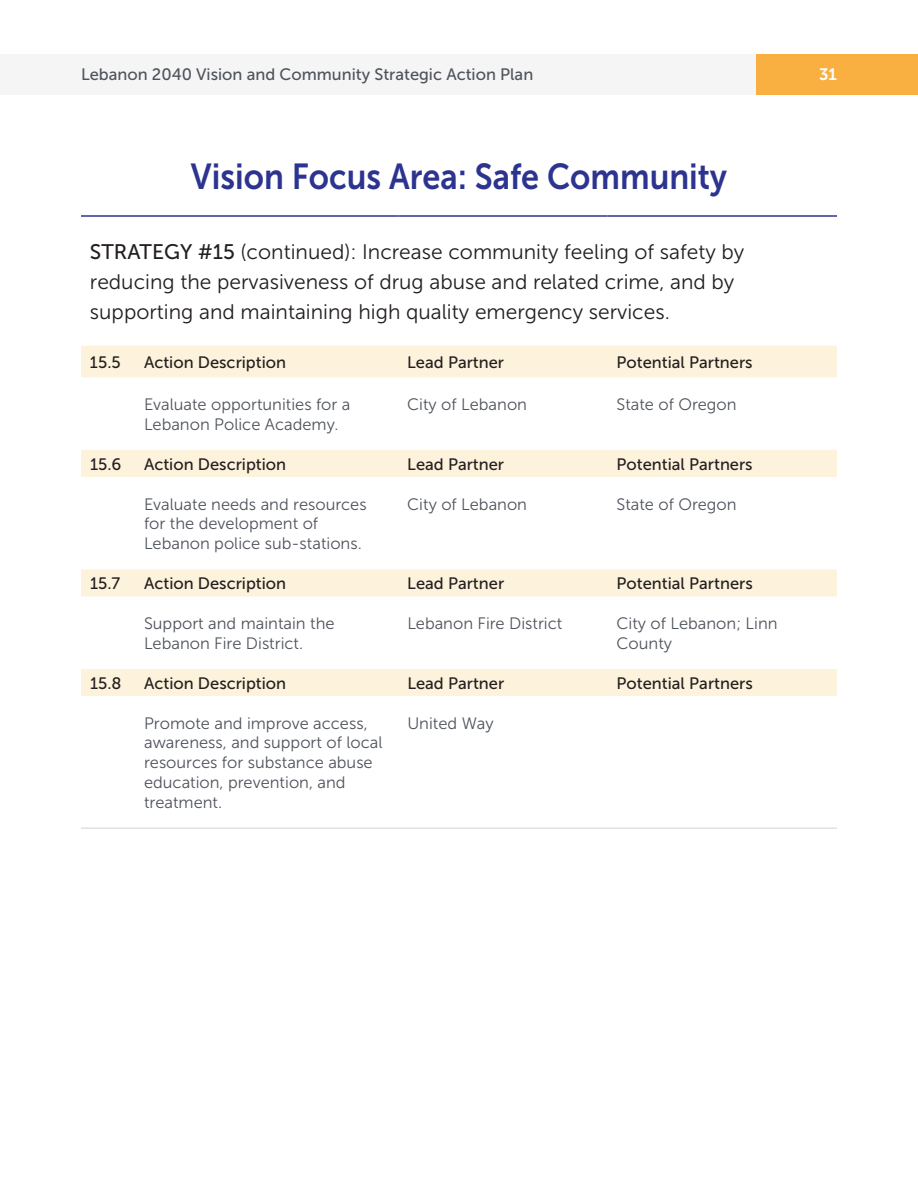
<style>
.page{position:relative;width:918px;height:1188px;background:#fff}
.page>*{position:absolute;margin:0;border:0;box-sizing:border-box;transform-origin:0 0}
.t1{font:36px "Museo Sans 700";color:#2c3490;scale:.9 1}
.t2{font:21px/30px "Museo Sans 300";color:#231f20}
.t3{font:16.5px/19.8px "Museo Sans 300";color:#4f535c}
.t4{font:16.5px "Museo Sans 500";color:#231f20}
.t5{font:16.5px "Museo Sans 500";color:#4f535c}
.t6{font:16.5px "Museo Sans 700";color:#fff}
.s1{font-family:"Museo Sans 500"}
</style>
<div class="page">
<div style="left:0;top:54px;width:771px;height:40px;background:#f5f5f6"></div>
<div style="left:756px;top:54px;width:162px;height:40px;background:#fab040"></div>
<svg style="left:81px;top:346px;width:756px;height:350px"></svg>
<hr style="left:81px;top:215px;width:54px;height:2px;background:#2c3490">
<hr style="left:135px;top:215px;width:263px;height:2px;background:#2c3490">
<hr style="left:398px;top:215px;width:210px;height:2px;background:#2c3490">
<hr style="left:608px;top:215px;width:229px;height:2px;background:#2c3490">
<hr style="left:81px;top:828px;width:54px;height:1px;background:#d1d2d4">
<hr style="left:135px;top:828px;width:263px;height:1px;background:#d1d2d4">
<hr style="left:398px;top:828px;width:210px;height:1px;background:#d1d2d4">
<hr style="left:608px;top:828px;width:229px;height:1px;background:#d1d2d4">
<p class="t5" style="left:81px;top:66px;width:454px">Lebanon 2040 Vision and Community Strategic Action Plan</p>
<p class="t6" style="left:819px;top:66px;width:19px">31</p>
<h1 class="t1" style="left:191px;top:157px;width:597px">Vision Focus Area: Safe Community</h1>
<p class="t2" style="left:90px;top:237px;width:656px"><span class="s1">STRATEGY #15</span> (continued): Increase community feeling of safety by reducing the pervasiveness of drug abuse and related crime, and by supporting and maintaining high quality emergency services.</p>
<p class="t4" style="left:90px;top:353px;width:32px">15.5</p>
<p class="t4" style="left:144px;top:353px;width:144px">Action Description</p>
<p class="t4" style="left:407px;top:353px;width:98px">Lead Partner</p>
<p class="t4" style="left:617px;top:353px;width:138px">Potential Partners</p>
<p class="t3" style="left:144px;top:394px;width:208px">Evaluate opportunities for a<br>Lebanon Police Academy.</p>
<p class="t3" style="left:407px;top:394px;width:121px">City of Lebanon</p>
<p class="t3" style="left:617px;top:394px;width:122px">State of Oregon</p>
<p class="t4" style="left:90px;top:455px;width:33px">15.6</p>
<p class="t4" style="left:144px;top:455px;width:144px">Action Description</p>
<p class="t4" style="left:407px;top:455px;width:98px">Lead Partner</p>
<p class="t4" style="left:617px;top:455px;width:138px">Potential Partners</p>
<p class="t3" style="left:144px;top:494px;width:224px">Evaluate needs and resources for the development of<br>Lebanon police sub-stations.</p>
<p class="t3" style="left:407px;top:494px;width:121px">City of Lebanon</p>
<p class="t3" style="left:617px;top:494px;width:122px">State of Oregon</p>
<p class="t4" style="left:90px;top:574px;width:32px">15.7</p>
<p class="t4" style="left:144px;top:574px;width:144px">Action Description</p>
<p class="t4" style="left:407px;top:574px;width:98px">Lead Partner</p>
<p class="t4" style="left:617px;top:574px;width:138px">Potential Partners</p>
<p class="t3" style="left:144px;top:614px;width:192px">Support and maintain the<br>Lebanon Fire District.</p>
<p class="t3" style="left:407px;top:614px;width:157px">Lebanon Fire District</p>
<p class="t3" style="left:617px;top:614px;width:162px">City of Lebanon; Linn<br>County</p>
<p class="t4" style="left:90px;top:674px;width:33px">15.8</p>
<p class="t4" style="left:144px;top:674px;width:144px">Action Description</p>
<p class="t4" style="left:407px;top:674px;width:98px">Lead Partner</p>
<p class="t4" style="left:617px;top:674px;width:138px">Potential Partners</p>
<p class="t3" style="left:144px;top:713px;width:240px">Promote and improve access, awareness, and support of local resources for substance abuse education, prevention, and treatment.</p>
<p class="t3" style="left:407px;top:713px;width:88px">United Way</p>
</div>
